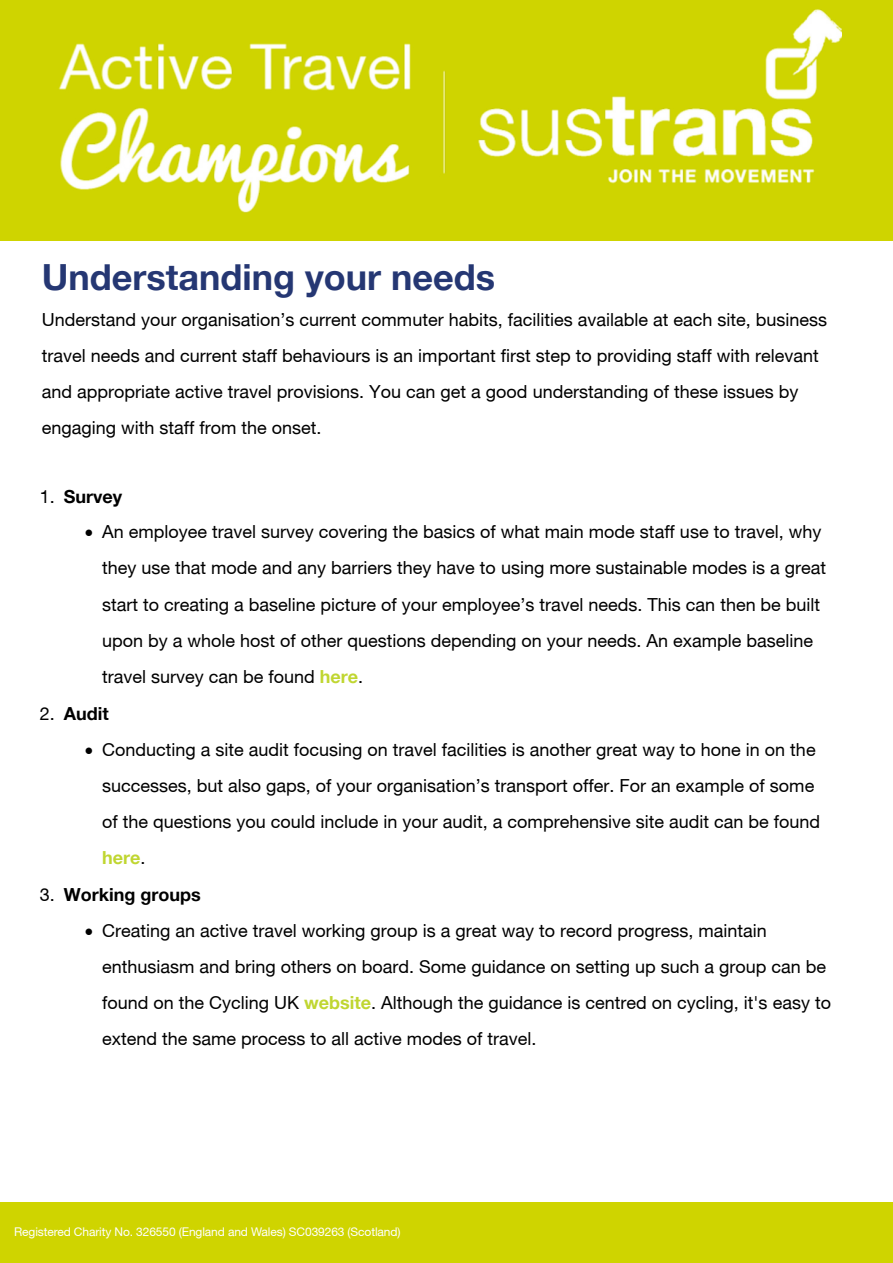
<style>
.page{position:relative;width:893px;height:1263px;background:#fff}
.page>*{position:absolute;margin:0;border:0;box-sizing:border-box;transform-origin:0 0}
.Cover_Header{font:700 36px "Helvetica 55 Roman";color:#253773}
.Cover_Header-2{font:18px/36px "Helvetica 55 Roman";color:#000}
.Cover_Header-3{font:700 18px "Helvetica 55 Roman";color:#000}
.t1{font:12px "Helvetica 55 Roman";letter-spacing:-.01em;color:#fff}
.s1{font-family:"Helvetica Neue"}
.s2{font-weight:400}
.s3{font-weight:700;color:#c0d631}
</style>
<div class="page">
<div style="left:0;top:0;width:893px;height:241px;background:#cfd400"></div>
<img style="left:58px;top:10px;width:784px;height:203px">
<div style="left:0;top:1202px;width:893px;height:61px;background:#cfd400"></div>
<p class="Cover_Header" style="left:42px;top:255px;width:455px"><span class="s1">U</span>nderstanding your needs</p>
<p class="Cover_Header-2" style="left:42px;top:301px;width:787px"><span class="s1">Understand your organisation’s current commuter habits, facilities available at each site, business travel</span> needs and current staff behaviours is an important first step to providing staff with relevant and appropriate active travel provisions. You can get a good understanding of these issues by engaging with staff from the onset.</p>
<p class="Cover_Header-3" style="left:40px;top:485px;width:84px"><span class="s2">1.</span> <span class="s1">S</span>urvey</p>
<p class="Cover_Header-2" style="left:102px;top:514px;width:725px;text-indent:-17px">• An employee travel survey covering the basics of what main mode staff use to travel, why they use that mode and any barriers they have to using more sustainable modes is a great start to <span class="s1">creating a baseline picture of your employee’s travel needs. This can then</span> be built upon by a whole host of other questions depending on your needs. An example baseline travel survey can be found <span class="s3">here</span>.</p>
<p class="Cover_Header-3" style="left:40px;top:702px;width:70px"><span class="s2">2.</span> Audit</p>
<p class="Cover_Header-2" style="left:102px;top:731px;width:719px;text-indent:-17px">• Conducting a site audit <span class="s1">focusing</span> on travel facilities is another great way to hone in on the <span class="s1">successes, but also gaps, of your organisation’s transport offer. For an example of some </span>of the questions you could include in your audit, a comprehensive site audit can be found <span class="s3">here</span>.</p>
<p class="Cover_Header-3" style="left:40px;top:884px;width:162px"><span class="s2">3.</span> Working groups</p>
<p class="Cover_Header-2" style="left:102px;top:912px;width:730px;text-indent:-17px">• Creating an active travel working group is a great way to record progress, maintain enthusiasm and bring others on board. Some guidance on setting up such a group can be found on the Cycling UK <span class="s3">website</span>. Although the guidance is centred on cycling, it's easy to extend the same process to all active modes of travel.</p>
<p class="t1" style="left:14px;top:1225px;width:388px">Registered Charity No. 326550 (England and Wales) SC039263 (Scotland)</p>
</div>
